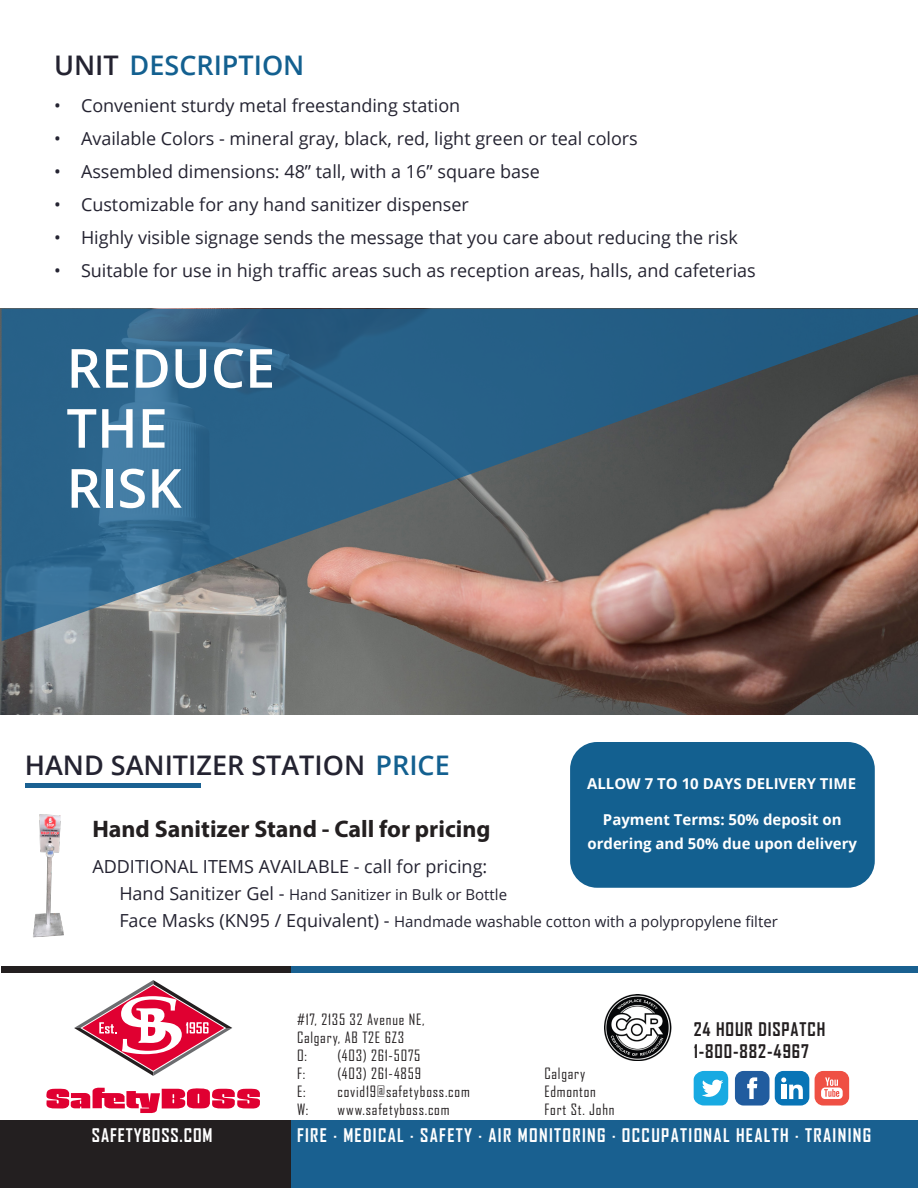
<style>
.page{position:relative;width:918px;height:1188px;background:#fff}
.page>*{position:absolute;margin:0;border:0;box-sizing:border-box;transform-origin:0 0}
.t1{font:600 54px "Open Sans";color:#fff}
.t2{font:600 27px "Open Sans";color:#242331}
.t3{font:600 27px "Open Sans";color:#136090}
.t4{font:700 24px "Myriad Pro";color:#231f20}
.t5{font:18px "Open Sans";color:#242331}
.t6{font:700 18px "Agency FB";letter-spacing:.075em;color:#fff}
.t7{font:700 18px "Agency FB";letter-spacing:.05em;color:#231f20}
.t8{font:700 18px "Agency FB";letter-spacing:.05em;color:#fff}
.t9{font:15px "Agency FB";letter-spacing:.05em;color:#231f20}
.t10{font:15px "Open Sans";color:#242331}
.t11{font:700 15px/24px "Open Sans";color:#fff;text-align:center}
.s1{color:#242331}
.s2{color:#136090}
.s3{font-size:18px}
</style>
<div class="page">
<div style="left:0;top:1120px;width:291px;height:68px;background:#231f20"></div>
<div style="left:291px;top:1120px;width:627px;height:68px;background:#196090"></div>
<svg style="left:46px;top:980px;width:214px;height:134px"></svg>
<svg style="left:694px;top:1071px;width:34px;height:34px"></svg>
<div style="left:735px;top:1071px;width:35px;height:35px;background:#215c9f;border-radius:9px"></div>
<svg style="left:747px;top:1077px;width:10px;height:22px"></svg>
<div style="left:775px;top:1071px;width:34px;height:35px;background:#0874b6;border-radius:9px"></div>
<svg style="left:781px;top:1077px;width:22px;height:22px"></svg>
<div style="left:815px;top:1071px;width:34px;height:35px;background:#ef5044;border-radius:9px"></div>
<svg style="left:821px;top:1077px;width:22px;height:22px"></svg>
<div style="left:2px;top:966px;width:289px;height:7px;background:#231f20"></div>
<div style="left:291px;top:966px;width:627px;height:7px;background:#196090"></div>
<img style="left:605px;top:994px;width:67px;height:66px">
<img style="left:0;top:309px;width:918px;height:405px">
<svg style="left:2px;top:309px;width:916px;height:332px;background:#566879"></svg>
<hr style="left:25px;top:784px;width:176px;height:4px;background:#1a6192">
<div style="left:570px;top:742px;width:305px;height:146px;background:#136090;border-radius:27px"></div>
<img style="left:33px;top:814px;width:31px;height:124px">
<p class="t3" style="left:54px;top:47px;width:252px"><span class="s1">UNIT</span> DESCRIPTION</p>
<p class="t5" style="left:54px;top:93px;width:408px">• Convenient sturdy metal freestanding station</p>
<p class="t5" style="left:54px;top:126px;width:585px">• Available Colors - mineral gray, black, red, light green or teal colors</p>
<p class="t5" style="left:54px;top:159px;width:487px">• Assembled dimensions: 48” tall, with a 16” square base</p>
<p class="t5" style="left:54px;top:192px;width:416px">• Customizable for any hand sanitizer dispenser</p>
<p class="t5" style="left:54px;top:225px;width:685px">• Highly visible signage sends the message that you care about reducing the risk</p>
<p class="t5" style="left:54px;top:258px;width:703px">• Suitable for use in high traffic areas such as reception areas, halls, and cafeterias</p>
<p class="t1" style="left:67px;top:331px;width:210px">REDUCE</p>
<p class="t1" style="left:67px;top:391px;width:103px">THE</p>
<p class="t1" style="left:67px;top:451px;width:117px">RISK</p>
<p class="t2" style="left:25px;top:746px;width:427px">HAND SANITIZER STATION <span class="s2">PRICE</span></p>
<p class="t4" style="left:92px;top:813px;width:400px">Hand Sanitizer Stand - Call for pricing</p>
<p class="t11" style="left:587px;top:772px;width:271px">ALLOW 7 TO 10 DAYS DELIVERY TIME</p>
<p class="t11" style="left:588px;top:808px;width:271px">Payment Terms: 50% deposit on ordering and 50% due upon delivery</p>
<p class="t5" style="left:92px;top:854px;width:396px">ADDITIONAL ITEMS AVAILABLE - call for pricing:</p>
<p class="t10" style="left:119px;top:884px;width:389px"><span class="s3">Hand Sanitizer Gel -</span> Hand Sanitizer in Bulk or Bottle</p>
<p class="t10" style="left:119px;top:911px;width:660px"><span class="s3">Face Masks (KN95 / Equivalent) -</span> Handmade washable cotton with a polypropylene filter</p>
<p class="t9" style="left:297px;top:1010px;width:129px">#17, 2135 32 Avenue NE,</p>
<p class="t9" style="left:297px;top:1028px;width:109px">Calgary, AB T2E 6Z3</p>
<p class="t9" style="left:297px;top:1046px;width:11px">O:</p>
<p class="t9" style="left:338px;top:1046px;width:84px">(403) 261-5075</p>
<p class="t9" style="left:297px;top:1064px;width:10px">F:</p>
<p class="t9" style="left:338px;top:1064px;width:85px">(403) 261-4859</p>
<p class="t9" style="left:297px;top:1082px;width:10px">E:</p>
<p class="t9" style="left:338px;top:1082px;width:134px">covid19@safetyboss.com</p>
<p class="t9" style="left:297px;top:1100px;width:13px">W:</p>
<p class="t9" style="left:338px;top:1100px;width:114px">www.safetyboss.com</p>
<p class="t9" style="left:544px;top:1064px;width:42px">Calgary</p>
<p class="t9" style="left:544px;top:1082px;width:53px">Edmonton</p>
<p class="t9" style="left:544px;top:1100px;width:71px">Fort St. John</p>
<p class="t7" style="left:694px;top:1019px;width:133px">24 HOUR DISPATCH</p>
<p class="t7" style="left:694px;top:1040px;width:117px">1-800-882-4967</p>
<p class="t8" style="left:92px;top:1124px;width:122px">SAFETYBOSS.COM</p>
<p class="t6" style="left:297px;top:1124px;width:576px">FIRE · MEDICAL · SAFETY · AIR MONITORING · OCCUPATIONAL HEALTH · TRAINING</p>
</div>
